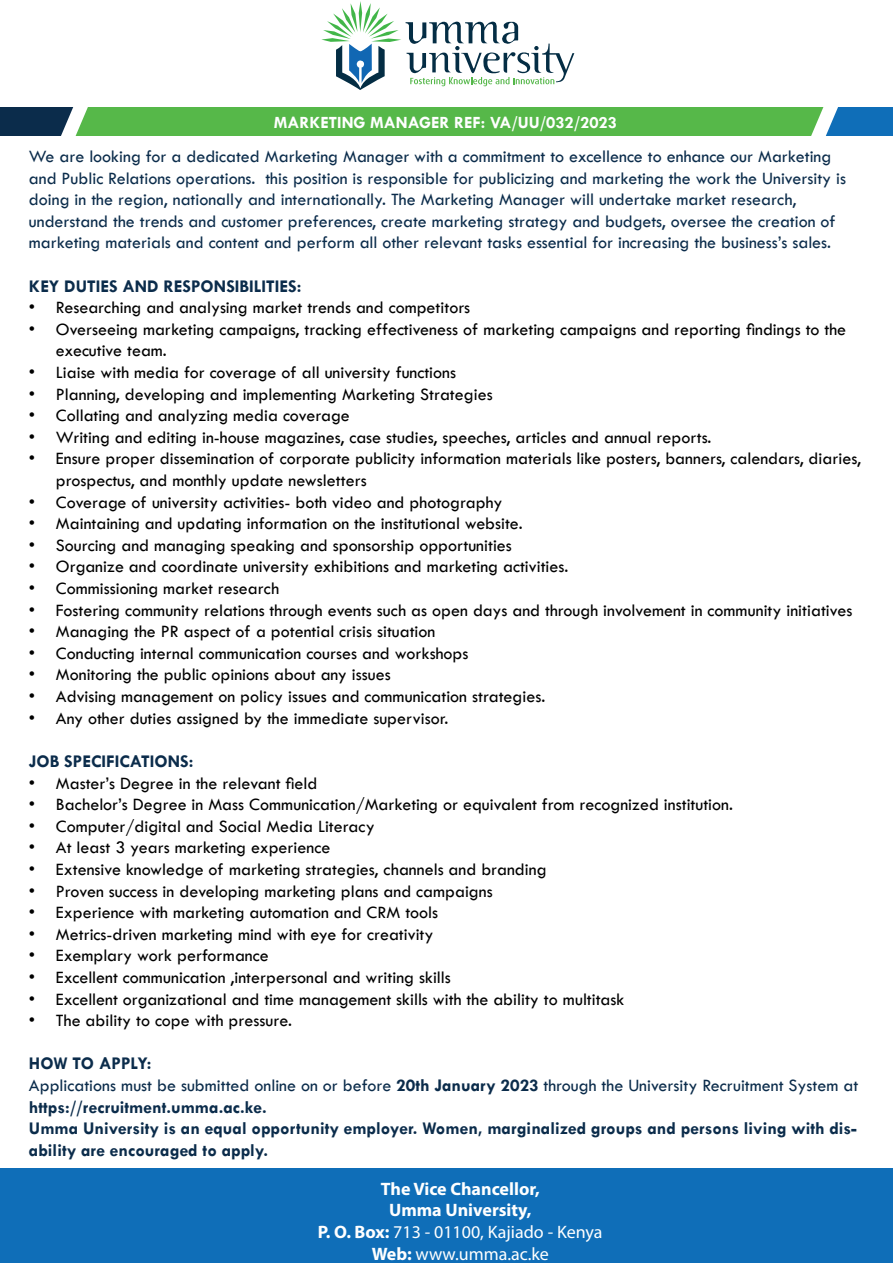
<style>
.page{position:relative;width:893px;height:1263px;background:#fff}
.page>*{position:absolute;margin:0;border:0;box-sizing:border-box;transform-origin:0 0}
.t1{font:18px/21.6px "Tw Cen";color:#000}
.t2{font:18px/21.6px "Tw Cen";color:#0b2c4b}
.t3{font:700 18px/21.6px "Tw Cen";color:#0b2c4b}
.t4{font:18px "Myriad Pro";color:#fff}
.t5{font:700 18px "Myriad Pro";color:#fff}
.t6{font:700 17.4px "Tw Cen";color:#fff}
.s1{font-weight:700}
</style>
<div class="page">
<div style="left:0;top:108px;width:74px;height:28px;background:#0b2c4b"></div>
<div style="left:74px;top:108px;width:752px;height:28px;background:#56b849"></div>
<div style="left:826px;top:108px;width:67px;height:28px;background:#0f6eb8"></div>
<svg style="left:798px;top:107px;width:56px;height:29px"></svg>
<svg style="left:46px;top:107px;width:57px;height:29px"></svg>
<svg style="left:321px;top:1px;width:253px;height:89px"></svg>
<div style="left:0;top:1168px;width:893px;height:95px;background:#0f6eb8"></div>
<p class="t6" style="left:274px;top:112px;width:345px">MARKETING MANAGER REF: VA/UU/032/2023</p>
<p class="t2" style="left:29px;top:145px;width:819px">We are looking for a dedicated Marketing Manager with a commitment to excellence to enhance our Marketing and Public Relations operations. this position is responsible for publicizing and marketing the work the University is doing in the region, nationally and internationally. The Marketing Manager will undertake market research, understand the trends and customer preferences, create marketing strategy and budgets, oversee the creation of marketing materials and content and perform all other relevant tasks essential for increasing the business’s sales.</p>
<p class="t3" style="left:29px;top:275px;width:274px">KEY DUTIES AND RESPONSIBILITIES:</p>
<p class="t1" style="left:29px;top:297px;width:443px">• Researching and analysing market trends and competitors</p>
<p class="t1" style="left:56px;top:318px;width:792px;text-indent:-27px">• Overseeing marketing campaigns, tracking effectiveness of marketing campaigns and reporting findings to the executive team.</p>
<p class="t1" style="left:29px;top:361px;width:429px">• Liaise with media for coverage of all university functions</p>
<p class="t1" style="left:29px;top:383px;width:465px">• Planning, developing and implementing Marketing Strategies</p>
<p class="t1" style="left:29px;top:405px;width:322px">• Collating and analyzing media coverage</p>
<p class="t1" style="left:29px;top:426px;width:684px">• Writing and editing in-house magazines, case studies, speeches, articles and annual reports.</p>
<p class="t1" style="left:56px;top:448px;width:807px;text-indent:-27px">• Ensure proper dissemination of corporate publicity information materials like posters, banners, calendars, diaries, prospectus, and monthly update newsletters</p>
<p class="t1" style="left:29px;top:491px;width:475px">• Coverage of university activities- both video and photography</p>
<p class="t1" style="left:29px;top:513px;width:495px">• Maintaining and updating information on the institutional website.</p>
<p class="t1" style="left:29px;top:534px;width:484px">• Sourcing and managing speaking and sponsorship opportunities</p>
<p class="t1" style="left:29px;top:556px;width:541px">• Organize and coordinate university exhibitions and marketing activities.</p>
<p class="t1" style="left:29px;top:577px;width:252px">• Commissioning market research</p>
<p class="t1" style="left:29px;top:599px;width:825px">• Fostering community relations through events such as open days and through involvement in community initiatives</p>
<p class="t1" style="left:29px;top:621px;width:408px">• Managing the PR aspect of a potential crisis situation</p>
<p class="t1" style="left:29px;top:642px;width:441px">• Conducting internal communication courses and workshops</p>
<p class="t1" style="left:29px;top:664px;width:363px">• Monitoring the public opinions about any issues</p>
<p class="t1" style="left:29px;top:685px;width:518px">• Advising management on policy issues and communication strategies.</p>
<p class="t1" style="left:29px;top:707px;width:421px">• Any other duties assigned by the immediate supervisor.</p>
<p class="t3" style="left:29px;top:750px;width:166px">JOB SPECIFICATIONS:</p>
<p class="t1" style="left:29px;top:772px;width:290px">• Master’s Degree in the relevant field</p>
<p class="t1" style="left:29px;top:793px;width:706px">• Bachelor’s Degree in Mass Communication/Marketing or equivalent from recognized institution.</p>
<p class="t1" style="left:29px;top:815px;width:347px">• Computer/digital and Social Media Literacy</p>
<p class="t1" style="left:29px;top:837px;width:303px">• At least 3 years marketing experience</p>
<p class="t1" style="left:29px;top:858px;width:519px">• Extensive knowledge of marketing strategies, channels and branding</p>
<p class="t1" style="left:29px;top:880px;width:465px">• Proven success in developing marketing plans and campaigns</p>
<p class="t1" style="left:29px;top:901px;width:411px">• Experience with marketing automation and CRM tools</p>
<p class="t1" style="left:29px;top:923px;width:406px">• Metrics-driven marketing mind with eye for creativity</p>
<p class="t1" style="left:29px;top:945px;width:241px">• Exemplary work performance</p>
<p class="t1" style="left:29px;top:966px;width:423px">• Excellent communication ,interpersonal and writing skills</p>
<p class="t1" style="left:29px;top:988px;width:597px">• Excellent organizational and time management skills with the ability to multitask</p>
<p class="t1" style="left:29px;top:1009px;width:265px">• The ability to cope with pressure.</p>
<p class="t3" style="left:29px;top:1052px;width:124px">HOW TO APPLY:</p>
<p class="t2" style="left:29px;top:1074px;width:831px">Applications must be submitted online on or before <span class="s1">20th January 2023</span> through the University Recruitment System at <span class="s1">https://recruitment.umma.ac.ke.</span></p>
<p class="t3" style="left:29px;top:1117px;width:829px">Umma University is an equal opportunity employer. Women, marginalized groups and persons living with dis&shy;ability are encouraged to apply.</p>
<p class="t5" style="left:381px;top:1177px;width:160px">The Vice Chancellor,</p>
<p class="t5" style="left:389px;top:1198px;width:144px">Umma University,</p>
<p class="t4" style="left:318px;top:1221px;width:286px"><span class="s1">P. O. Box:</span> 713 - 01100, Kajiado - Kenya</p>
<p class="t4" style="left:372px;top:1242px;width:179px"><span class="s1">Web:</span> www.umma.ac.ke</p>
</div>
